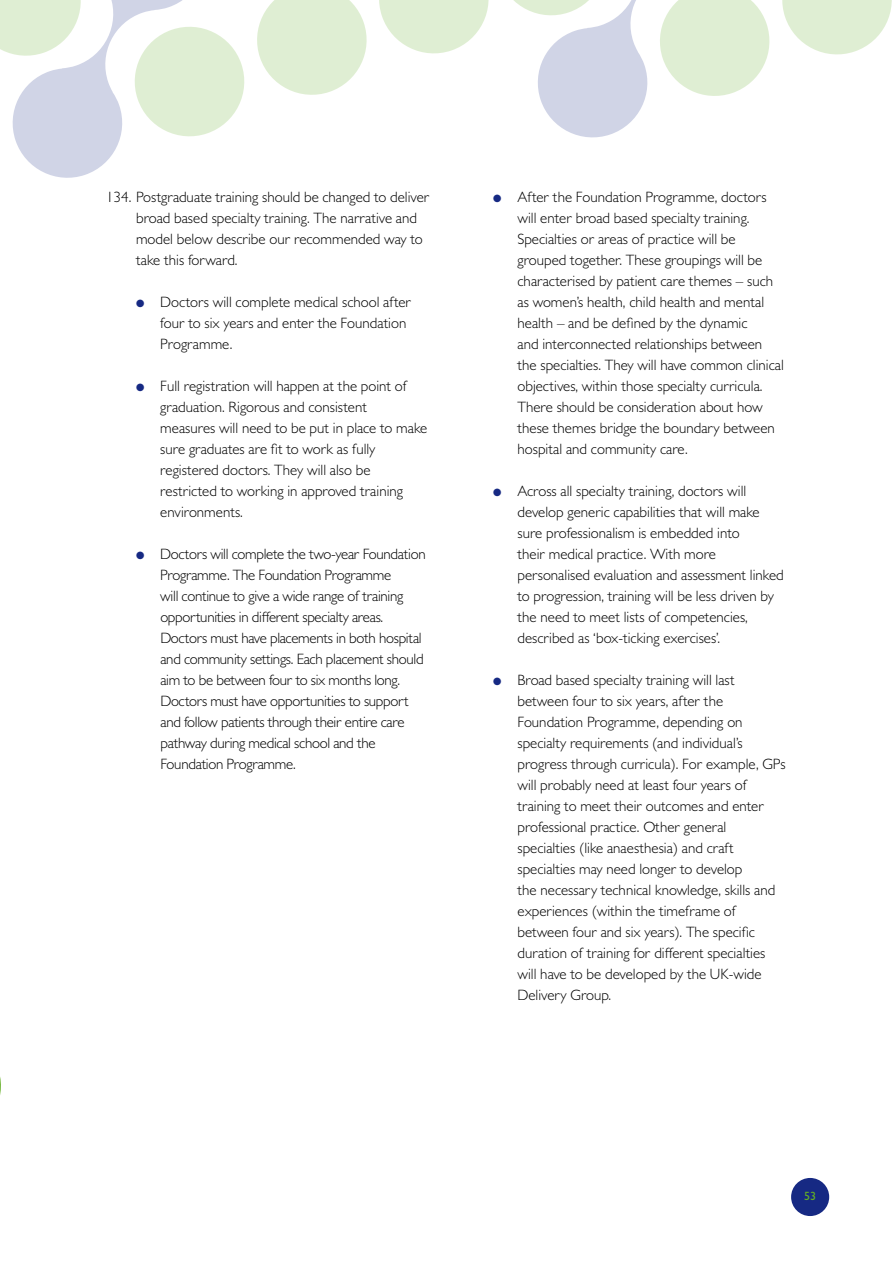
<style>
.page{position:relative;width:893px;height:1263px;background:#fff}
.page>*{position:absolute;margin:0;border:0;box-sizing:border-box;transform-origin:0 0}
.t1{font:300 15px/21px "Gill Sans MT Std";color:#000}
.t2{font:300 15px/21px "Gill Sans MT Std";letter-spacing:-.02em;color:#000}
.t3{font:500 12px "Gill Sans MT Std";color:#63ae24}
.s1{color:#162983}
</style>
<div class="page">
<div style="left:791px;top:1178px;width:38px;height:38px;background:#162983;border-radius:50%"></div>
<svg style="left:0;top:0;width:892px;height:178px"></svg>
<p class="t1" style="left:136px;top:186px;width:295px;text-indent:-30px">134. Postgraduate training should be changed to deliver broad based specialty training. The narrative and model below describe our recommended way to take this forward.</p>
<p class="t1" style="left:160px;top:291px;width:252px;text-indent:-24px"><span class="s1">●</span> Doctors will complete medical school after four to six years and enter the Foundation<br>Programme.</p>
<p class="t1" style="left:160px;top:375px;width:268px;text-indent:-24px"><span class="s1">●</span> Full registration will happen at the point of graduation. Rigorous and consistent<br>measures will need to be put in place to make sure graduates are fit to work as fully registered doctors. They will also be restricted to working in approved training environments.</p>
<p class="t2" style="left:160px;top:544px;width:267px;text-indent:-24px"><span class="s1">●</span> Doctors will complete the two-year Foundation Programme. The Foundation Programme<br>will continue to give a wide range of training opportunities in different specialty areas.<br>Doctors must have placements in both hospital and community settings. Each placement should aim to be between four to six months long.<br>Doctors must have opportunities to support and follow patients through their entire care pathway during medical school and the Foundation Programme.</p>
<p class="t1" style="left:517px;top:186px;width:268px;text-indent:-24px"><span class="s1">●</span> After the Foundation Programme, doctors will enter broad based specialty training.<br>Specialties or areas of practice will be grouped together. These groupings will be characterised by patient care themes – such as women’s health, child health and mental health – and be defined by the dynamic<br>and interconnected relationships between the specialties. They will have common clinical objectives, within those specialty curricula.<br>There should be consideration about how these themes bridge the boundary between hospital and community care.</p>
<p class="t1" style="left:517px;top:480px;width:268px;text-indent:-24px"><span class="s1">●</span> Across all specialty training, doctors will develop generic capabilities that will make sure professionalism is embedded into<br>their medical practice. With more personalised evaluation and assessment linked to progression, training will be less driven by the need to meet lists of competencies, described as ‘box-ticking exercises’.</p>
<p class="t1" style="left:517px;top:669px;width:270px;text-indent:-24px"><span class="s1">●</span> Broad based specialty training will last between four to six years, after the Foundation Programme, depending on specialty requirements (and individual’s progress through curricula). For example, GPs will probably need at least four years of training to meet their outcomes and enter professional practice. Other general specialties (like anaesthesia) and craft specialties may need longer to develop<br>the necessary technical knowledge, skills and experiences (within the timeframe of between four and six years). The specific duration of training for different specialties will have to be developed by the UK-wide Delivery Group.</p>
<p class="t3" style="left:804px;top:1189px;width:13px">53</p>
</div>
